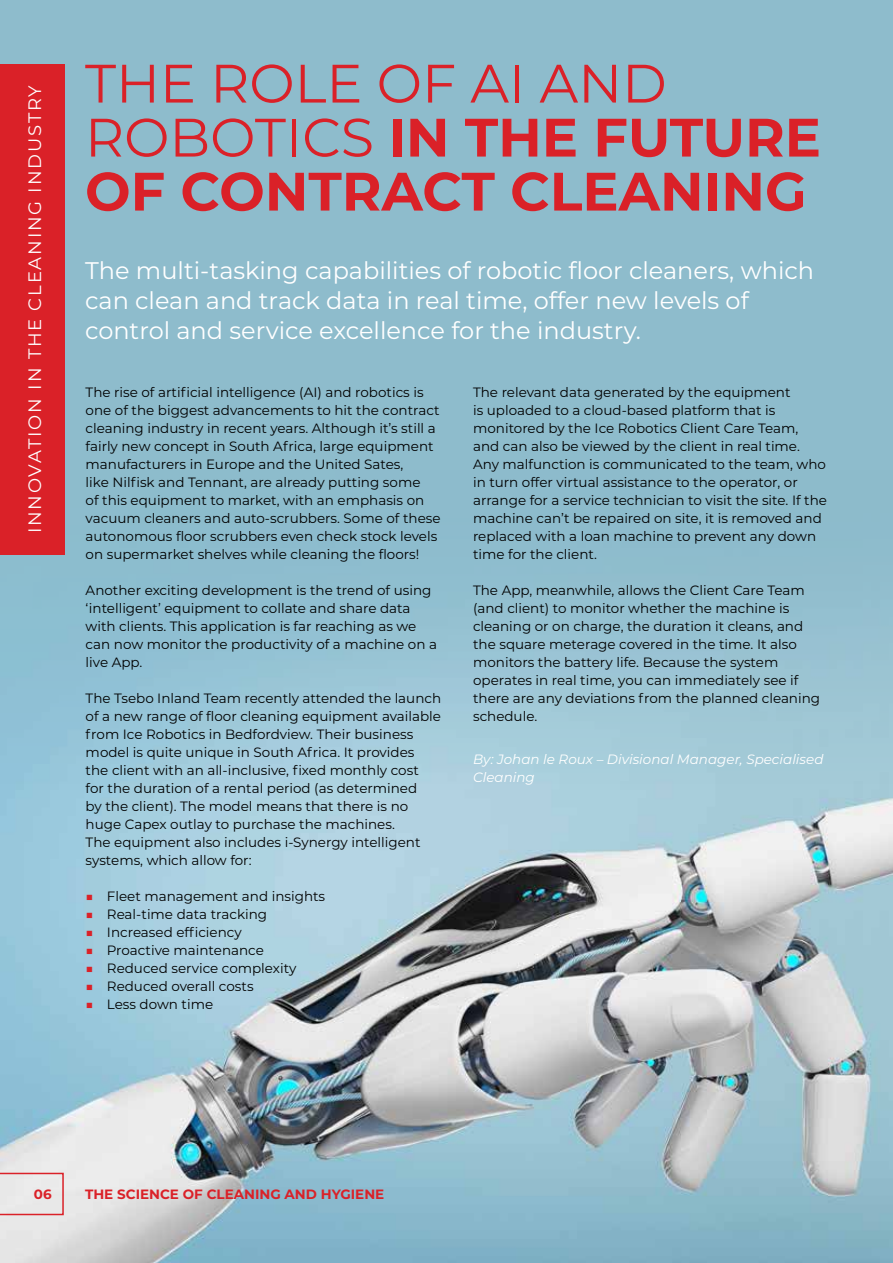
<style>
.page{position:relative;width:893px;height:1263px;background:#8ebccc}
.page>*{position:absolute;margin:0;border:0;box-sizing:border-box;transform-origin:0 0}
.t1{font:700 54px/54px "Montserrat";color:#da2128}
.t2{font:24px/30px "Montserrat";color:#fff}
.t3{font:18px "Montserrat";letter-spacing:.1em;color:#fff}
.t4{font:13.5px/18px "Montserrat";color:#000}
.t5{font:italic 13.5px/18px "Montserrat";color:#fff}
.t6{font:700 13.5px "Montserrat";color:#da2128}
.s1{font-weight:400}
.s2{color:#da2128}
</style>
<div class="page">
<img style="left:0;top:471px;width:893px;height:792px">
<svg style="left:0;top:1173px;width:64px;height:42px;background:#e8d9d9"></svg>
<div style="left:0;top:64px;width:64px;height:491px;background:#da2128"></div>
<h3 class="t3" style="left:23px;top:533px;width:450px;rotate:-90deg">INNOVATION IN THE CLEANING INDUSTRY</h3>
<h1 class="t1" style="left:85px;top:54px;width:737px"><span class="s1">THE ROLE OF AI AND<br>ROBOTICS</span> IN THE FUTURE<br>OF CONTRACT CLEANING</h1>
<h2 class="t2" style="left:85px;top:254px;width:730px">The multi-tasking capabilities of robotic floor cleaners, which can clean and track data in real time, offer new levels of control and service excellence for the industry.</h2>
<p class="t4" style="left:86px;top:383px;width:356px">The rise of artificial intelligence (AI) and robotics is one of the biggest advancements to hit the contract cleaning industry in recent years. Although it’s still a fairly new concept in South Africa, large equipment manufacturers in Europe and the United Sates,<br>like Nilfisk and Tennant, are already putting some<br>of this equipment to market, with an emphasis on vacuum cleaners and auto-scrubbers. Some of these autonomous floor scrubbers even check stock levels on supermarket shelves while cleaning the floors!</p>
<p class="t4" style="left:86px;top:581px;width:353px">Another exciting development is the trend of using ‘intelligent’ equipment to collate and share data with clients. This application is far reaching as we can now monitor the productivity of a machine on a live App.</p>
<p class="t4" style="left:86px;top:689px;width:357px">The Tsebo Inland Team recently attended the launch of a new range of floor cleaning equipment available from Ice Robotics in Bedfordview. Their business model is quite unique in South Africa. It provides<br>the client with an all-inclusive, fixed monthly cost<br>for the duration of a rental period (as determined<br>by the client). The model means that there is no huge Capex outlay to purchase the machines.<br>The equipment also includes i-Synergy intelligent systems, which allow for:</p>
<p class="t4" style="left:86px;top:887px;width:241px"><span class="s2">■</span> Fleet management and insights</p>
<p class="t4" style="left:86px;top:904px;width:183px"><span class="s2">■</span> Real-time data tracking</p>
<p class="t4" style="left:86px;top:922px;width:158px"><span class="s2">■</span> Increased efficiency</p>
<p class="t4" style="left:86px;top:940px;width:180px"><span class="s2">■</span> Proactive maintenance</p>
<p class="t4" style="left:86px;top:958px;width:212px"><span class="s2">■</span> Reduced service complexity</p>
<p class="t4" style="left:86px;top:976px;width:169px"><span class="s2">■</span> Reduced overall costs</p>
<p class="t4" style="left:86px;top:994px;width:129px"><span class="s2">■</span> Less down time</p>
<p class="t4" style="left:473px;top:382px;width:355px">The relevant data generated by the equipment<br>is uploaded to a cloud-based platform that is monitored by the Ice Robotics Client Care Team, and can also be viewed by the client in real time.<br>Any malfunction is communicated to the team, who in turn offer virtual assistance to the operator, or arrange for a service technician to visit the site. If the machine can’t be repaired on site, it is removed and replaced with a loan machine to prevent any down time for the client.</p>
<p class="t4" style="left:473px;top:580px;width:349px">The App, meanwhile, allows the Client Care Team (and client) to monitor whether the machine is cleaning or on charge, the duration it cleans, and the square meterage covered in the time. It also monitors the battery life. Because the system operates in real time, you can immediately see if there are any deviations from the planned cleaning schedule.</p>
<p class="t5" style="left:473px;top:750px;width:352px">By: Johan le Roux – Divisional Manager, Specialised<br>Cleaning</p>
<p class="t6" style="left:34px;top:1184px;width:19px">06</p>
<p class="t6" style="left:85px;top:1184px;width:301px">THE SCIENCE OF CLEANING AND HYGIENE</p>
</div>
